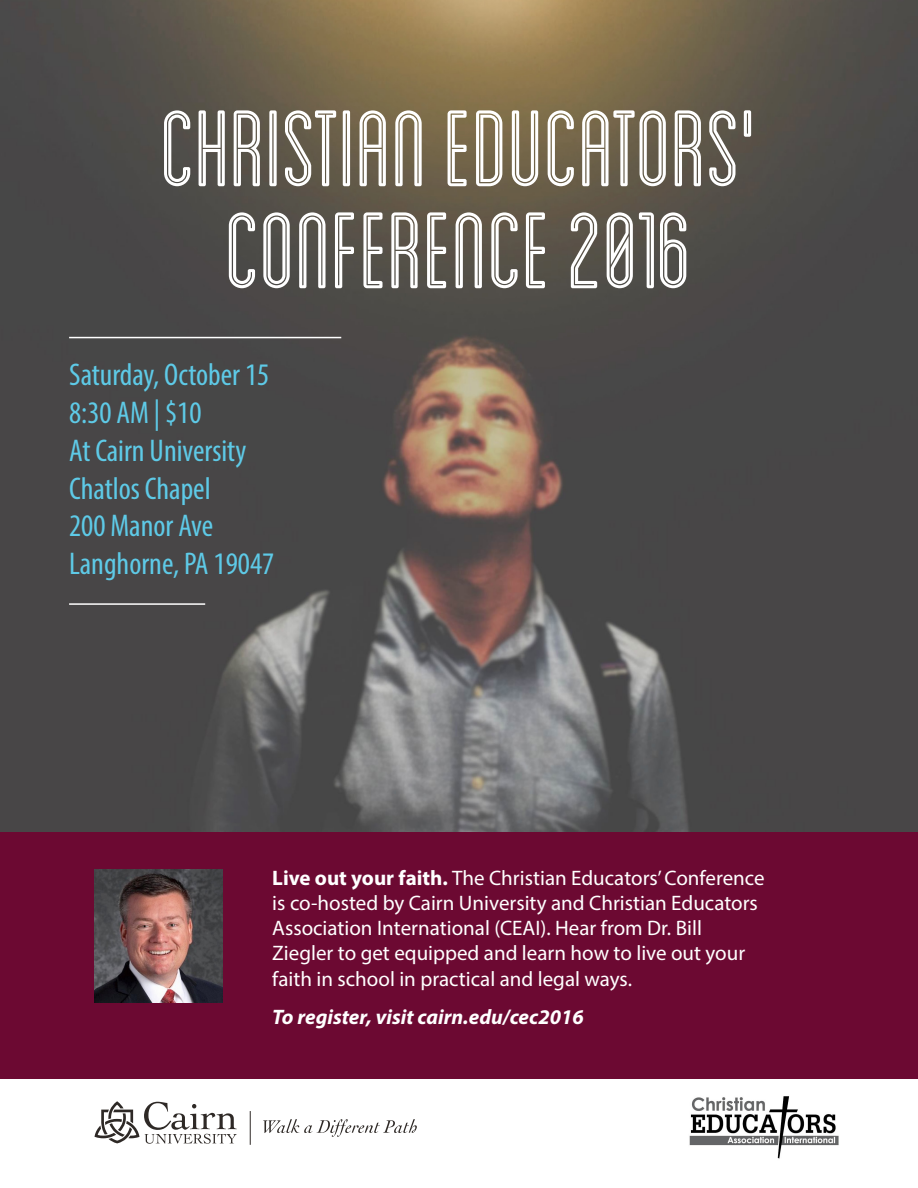
<style>
.page{position:relative;width:918px;height:1188px;background:#fff}
.page>*{position:absolute;margin:0;border:0;box-sizing:border-box;transform-origin:0 0}
.t1{font:114px/102px "Blanch Condensed Inline";color:#fff;text-align:center}
.t2{font:condensed 31.5px "Myriad Pro";color:#5ecae7}
.t3{font:21px/25.2px "Myriad Pro";color:#fff}
.t4{font:italic 700 21px "Myriad Pro";color:#fff}
.s1{font-weight:700}
</style>
<div class="page">
<img style="left:0;top:0;width:918px;height:832px">
<div style="left:0;top:832px;width:918px;height:247px;background:#6c0932"></div>
<img style="left:94px;top:870px;width:129px;height:132px">
<hr style="left:69px;top:337px;width:272px;height:1px;background:#fff">
<img style="left:689px;top:1096px;width:150px;height:63px">
<svg style="left:95px;top:1101px;width:142px;height:43px"></svg>
<svg style="left:263px;top:1119px;width:154px;height:18px"></svg>
<hr style="left:250px;top:1111px;width:1px;height:34px;background:#2e2926">
<hr style="left:69px;top:603px;width:136px;height:2px;background:#fff">
<p class="t1" style="left:161px;top:93px;width:598px">CHRISTIAN EDUCATORS'<br>CONFERENCE 2016</p>
<p class="t2" style="left:69px;top:356px;width:202px">Saturday, October 15</p>
<p class="t2" style="left:69px;top:394px;width:134px">8:30 AM | $10</p>
<p class="t2" style="left:69px;top:431px;width:179px">At Cairn University</p>
<p class="t2" style="left:69px;top:469px;width:143px">Chatlos Chapel</p>
<p class="t2" style="left:69px;top:507px;width:146px">200 Manor Ave</p>
<p class="t2" style="left:69px;top:545px;width:207px">Langhorne, PA 19047</p>
<p class="t3" style="left:272px;top:865px;width:494px"><span class="s1">Live out your faith.</span> The Christian Educators’ Conference is co-hosted by Cairn University and Christian Educators Association International (CEAI). Hear from Dr. Bill Ziegler to get equipped and learn how to live out your faith in school in practical and legal ways.</p>
<p class="t4" style="left:272px;top:1004px;width:313px">To register, visit cairn.edu/cec2016</p>
</div>
